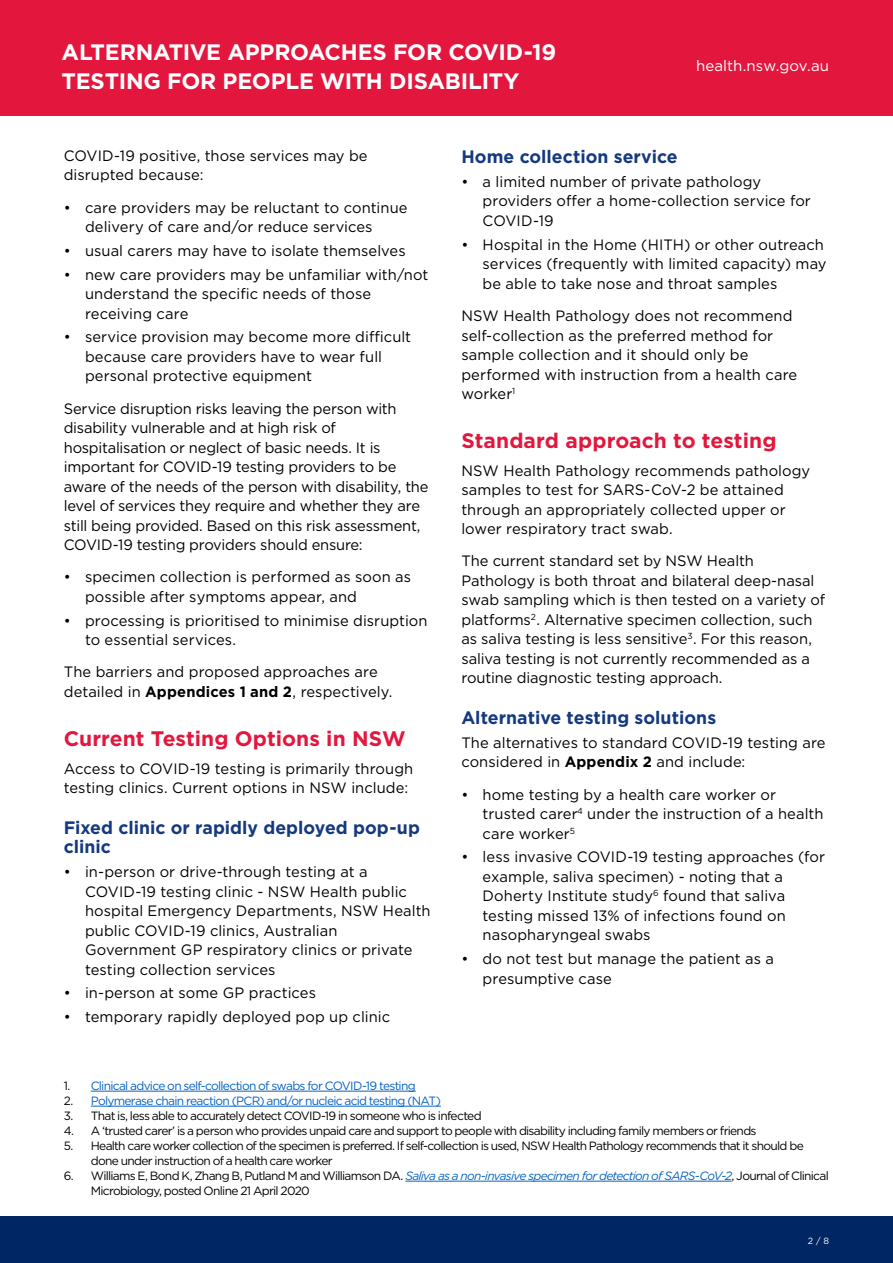
<style>
.page{position:relative;width:893px;height:1263px;background:#fff}
.page>*{position:absolute;margin:0;border:0;box-sizing:border-box;transform-origin:0 0}
.t1{font:700 22.35px/29.1px "Gotham";letter-spacing:-.01em;color:#fff}
.t2{font:700 21px "Gotham";color:#e3173e}
.t3{font:700 18px/19.5px "Gotham";letter-spacing:.005em;color:#15397f}
.t4{font:15px/19.5px "Gotham";color:#000}
.t5{font:15px "Gotham";letter-spacing:.005em;color:#fff}
.t6{font:12px/15px "Gotham";letter-spacing:-.06em;color:#000}
.t7{font:12px "Gotham";letter-spacing:-.06em;color:#0563c1}
.t8{font:9px "Gotham";color:#fff}
.s1{font-weight:700}
.s2{color:#000}
.s3{font-style:italic;color:#0563c1}
</style>
<div class="page">
<div style="left:0;top:1216px;width:893px;height:47px;background:#002664"></div>
<div style="left:0;top:0;width:893px;height:116px;background:#e3173e"></div>
<hr style="left:91px;top:1091px;width:325px;height:1px;background:#0563c1">
<hr style="left:91px;top:1106px;width:350px;height:1px;background:#0563c1">
<hr style="left:405px;top:1181px;width:327px;height:1px;background:#0563c1">
<h1 class="t1" style="left:62px;top:37px;width:496px">ALTERNATIVE APPROACHES FOR COVID-19<br>TESTING FOR PEOPLE WITH DISABILITY</h1>
<p class="t5" style="left:696px;top:56px;width:135px">health.nsw.gov.au</p>
<p class="t4" style="left:64px;top:145px;width:305px">COVID-19 positive, those services may be disrupted because:</p>
<p class="t4" style="left:85px;top:197px;width:324px;text-indent:-21px">• care providers may be reluctant to continue delivery of care and/or reduce services</p>
<p class="t4" style="left:64px;top:240px;width:343px">• usual carers may have to isolate themselves</p>
<p class="t4" style="left:85px;top:264px;width:345px;text-indent:-21px">• new care providers may be unfamiliar with/not understand the specific needs of those receiving care</p>
<p class="t4" style="left:85px;top:327px;width:328px;text-indent:-21px">• service provision may become more difficult because care providers have to wear full personal protective equipment</p>
<p class="t4" style="left:64px;top:398px;width:366px">Service disruption risks leaving the person with disability vulnerable and at high risk of hospitalisation or neglect of basic needs. It is important for COVID-19 testing providers to be aware of the needs of the person with disability, the level of services they require and whether they are still being provided. Based on this risk assessment, COVID-19 testing providers should ensure:</p>
<p class="t4" style="left:85px;top:567px;width:328px;text-indent:-21px">• specimen collection is performed as soon as possible after symptoms appear, and</p>
<p class="t4" style="left:85px;top:610px;width:344px;text-indent:-21px">• processing is prioritised to minimise disruption to essential services.</p>
<p class="t4" style="left:64px;top:662px;width:330px">The barriers and proposed approaches are detailed in <span class="s1">Appendices 1 and 2</span>, respectively.</p>
<h2 class="t2" style="left:64px;top:724px;width:343px">Current Testing Options in NSW</h2>
<p class="t4" style="left:64px;top:758px;width:351px">Access to COVID-19 testing is primarily through testing clinics. Current options in NSW include:</p>
<p class="t3" style="left:64px;top:817px;width:358px">Fixed clinic or rapidly deployed pop-up clinic</p>
<p class="t4" style="left:85px;top:862px;width:347px;text-indent:-21px">• in-person or drive-through testing at a COVID-19 testing clinic - NSW Health public hospital Emergency Departments, NSW Health public COVID-19 clinics, Australian Government GP respiratory clinics or private testing collection services</p>
<p class="t4" style="left:64px;top:983px;width:254px">• in-person at some GP practices</p>
<p class="t4" style="left:64px;top:1007px;width:328px">• temporary rapidly deployed pop up clinic</p>
<p class="t3" style="left:461px;top:147px;width:218px">Home collection service</p>
<p class="t4" style="left:483px;top:172px;width:330px;text-indent:-21px">• a limited number of private pathology providers offer a home-collection service for<br>COVID-19</p>
<p class="t4" style="left:483px;top:234px;width:345px;text-indent:-21px">• Hospital in the Home (HITH) or other outreach services (frequently with limited capacity) may be able to take nose and throat samples</p>
<p class="t4" style="left:461px;top:306px;width:337px">NSW Health Pathology does not recommend self-collection as the preferred method for sample collection and it should only be performed with instruction from a health care worker<sup>1</sup></p>
<h2 class="t2" style="left:461px;top:426px;width:317px">Standard approach to testing</h2>
<p class="t4" style="left:461px;top:460px;width:350px">NSW Health Pathology recommends pathology samples to test for SARS-CoV-2 be attained through an appropriately collected upper or lower respiratory tract swab.</p>
<p class="t4" style="left:461px;top:551px;width:365px">The current standard set by NSW Health Pathology is both throat and bilateral deep-nasal swab sampling which is then tested on a variety of platforms<sup>2</sup>. Alternative specimen collection, such as saliva testing is less sensitive<sup>3</sup>. For this reason, saliva testing is not currently recommended as a routine diagnostic testing approach.</p>
<p class="t3" style="left:461px;top:708px;width:256px">Alternative testing solutions</p>
<p class="t4" style="left:461px;top:732px;width:366px">The alternatives to standard COVID-19 testing are considered in <span class="s1">Appendix 2</span> and include:</p>
<p class="t4" style="left:483px;top:784px;width:342px;text-indent:-21px">• home testing by a health care worker or trusted carer<sup>4</sup> under the instruction of a health care worker<sup>5</sup></p>
<p class="t4" style="left:483px;top:847px;width:344px;text-indent:-21px">• less invasive COVID-19 testing approaches (for example, saliva specimen) - noting that a Doherty Institute study<sup>6</sup> found that saliva testing missed 13% of infections found on nasopharyngeal swabs</p>
<p class="t4" style="left:483px;top:949px;width:293px;text-indent:-21px">• do not test but manage the patient as a presumptive case</p>
<p class="t7" style="left:64px;top:1078px;width:353px"><span class="s2">1.</span> Clinical advice on self-collection of swabs for COVID-19 testing</p>
<p class="t7" style="left:64px;top:1093px;width:379px"><span class="s2">2.</span> Polymerase chain reaction (PCR) and/or nucleic acid testing (NAT)</p>
<p class="t6" style="left:64px;top:1108px;width:419px">3. That is, less able to accurately detect COVID-19 in someone who is infected</p>
<p class="t6" style="left:64px;top:1123px;width:694px">4. A ‘trusted carer’ is a person who provides unpaid care and support to people with disability including family members or friends</p>
<p class="t6" style="left:91px;top:1138px;width:714px;text-indent:-27px">5. Health care worker collection of the specimen is preferred. If self-collection is used, NSW Health Pathology recommends that it should be done under instruction of a health care worker</p>
<p class="t6" style="left:91px;top:1168px;width:740px;text-indent:-27px">6. Williams E, Bond K, Zhang B, Putland M and Williamson DA. <span class="s3">Saliva as a non-invasive specimen for detection of SARS-CoV-2</span>, Journal of Clinical<br>Microbiology, posted Online 21 April 2020</p>
<p class="t8" style="left:808px;top:1235px;width:23px">2 / 8</p>
</div>
